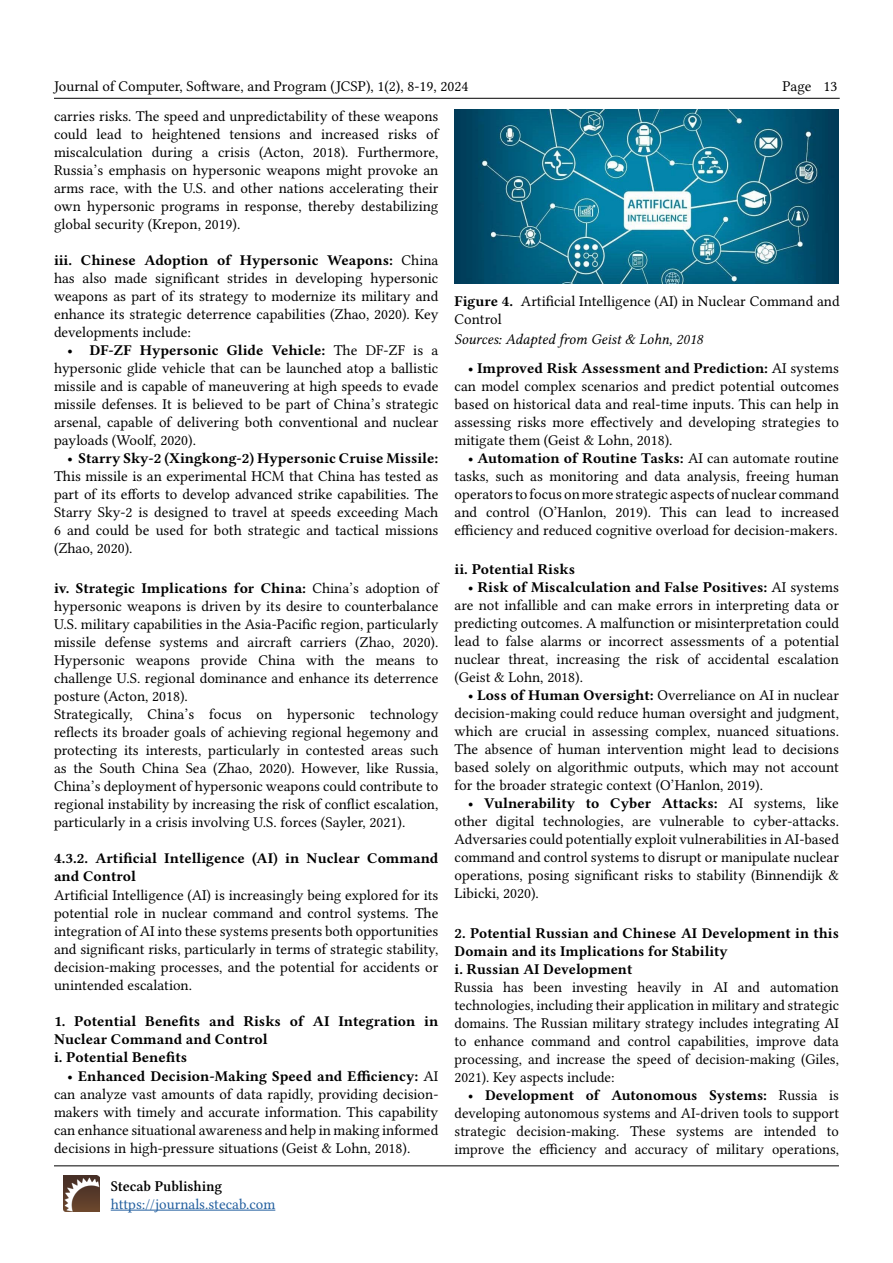
<style>
.page{position:relative;width:893px;height:1263px;background:#fff}
.page>*{position:absolute;margin:0;border:0;box-sizing:border-box;transform-origin:0 0}
.t1{font:15px/18px "Libertinus Serif";color:#000;text-align:justify}
.t2{font:700 15px/18px "Libertinus Serif";color:#000}
.t3{font:italic 15px "Libertinus Serif";color:#000}
.t4{font:15px "Libertinus Serif";color:#215e9e}
.t5{font:600 15px "Libertinus Serif";color:#000}
.s1{font-weight:700}
</style>
<div class="page">
<hr style="left:111px;top:1210px;width:164px;height:1px;background:#215e9e">
<hr style="left:54px;top:1165px;width:785px;height:1px;background:#000">
<img style="left:63px;top:1175px;width:36px;height:37px">
<hr style="left:54px;top:98px;width:786px;height:1px;background:#000">
<img style="left:455px;top:110px;width:384px;height:173px">
<p class="t1" style="left:54px;top:77px;width:416px">Journal of Computer, Software, and Program (JCSP), 1(2), 8-19, 2024</p>
<p class="t1" style="left:782px;top:77px;width:31px">Page</p>
<p class="t1" style="left:54px;top:107px;width:386px">carries risks. The speed and unpredictability of these weapons could lead to heightened tensions and increased risks of miscalculation during a crisis (Acton, 2018). Furthermore, Russia’s emphasis on hypersonic weapons might provoke an arms race, with the U.S. and other nations accelerating their own hypersonic programs in response, thereby destabilizing global security (Krepon, 2019).</p>
<p class="t1" style="left:54px;top:251px;width:386px"><span class="s1">iii. Chinese Adoption of Hypersonic Weapons:</span> China has also made significant strides in developing hypersonic weapons as part of its strategy to modernize its military and enhance its strategic deterrence capabilities (Zhao, 2020). Key developments include:</p>
<p class="t1" style="left:54px;top:341px;width:386px;text-indent:14px"><span class="s1">• DF-ZF Hypersonic Glide Vehicle:</span> The DF-ZF is a hypersonic glide vehicle that can be launched atop a ballistic missile and is capable of maneuvering at high speeds to evade missile defenses. It is believed to be part of China’s strategic arsenal, capable of delivering both conventional and nuclear payloads (Woolf, 2020).</p>
<p class="t2" style="left:68px;top:449px;width:372px">• Starry Sky-2 (Xingkong-2) Hypersonic Cruise Missile:</p>
<p class="t1" style="left:54px;top:467px;width:386px">This missile is an experimental HCM that China has tested as part of its efforts to develop advanced strike capabilities. The Starry Sky-2 is designed to travel at speeds exceeding Mach 6 and could be used for both strategic and tactical missions (Zhao, 2020).</p>
<p class="t1" style="left:54px;top:579px;width:386px;text-align:left"><span class="s1">iv. Strategic Implications for China:</span> China’s adoption of hypersonic weapons is driven by its desire to counterbalance U.S. military capabilities in the Asia-Pacific region, particularly missile defense systems and aircraft carriers (Zhao, 2020).<br>Hypersonic weapons provide China with the means to challenge U.S. regional dominance and enhance its deterrence posture (Acton, 2018).<br>Strategically, China’s focus on hypersonic technology reflects its broader goals of achieving regional hegemony and protecting its interests, particularly in contested areas such as the South China Sea (Zhao, 2020). However, like Russia, China’s deployment of hypersonic weapons could contribute to regional instability by increasing the risk of conflict escalation, particularly in a crisis involving U.S. forces (Sayler, 2021).</p>
<p class="t2" style="left:54px;top:849px;width:386px">4.3.2. Artificial Intelligence (AI) in Nuclear Command and Control</p>
<p class="t1" style="left:54px;top:886px;width:386px">Artificial Intelligence (AI) is increasingly being explored for its potential role in nuclear command and control systems. The integration of AI into these systems presents both opportunities and significant risks, particularly in terms of strategic stability, decision-making processes, and the potential for accidents or unintended escalation.</p>
<p class="t2" style="left:54px;top:1012px;width:386px">1. Potential Benefits and Risks of AI Integration in<br>Nuclear Command and Control<br>i. Potential Benefits</p>
<p class="t1" style="left:54px;top:1066px;width:386px;text-indent:14px"><span class="s1">• Enhanced Decision-Making Speed and Efficiency:</span> AI can analyze vast amounts of data rapidly, providing decision&shy;makers with timely and accurate information. This capability can enhance situational awareness and help in making informed decisions in high-pressure situations (Geist &amp; Lohn, 2018).</p>
<p class="t1" style="left:823px;top:77px;width:15px">13</p>
<p class="t1" style="left:455px;top:292px;width:387px"><span class="s1">Figure 4.</span> Artificial Intelligence (AI) in Nuclear Command and<br>Control</p>
<p class="t3" style="left:455px;top:330px;width:250px">Sources: Adapted from Geist &amp; Lohn, 2018</p>
<p class="t1" style="left:455px;top:359px;width:386px;text-indent:14px"><span class="s1">• Improved Risk Assessment and Prediction:</span> AI systems can model complex scenarios and predict potential outcomes based on historical data and real-time inputs. This can help in assessing risks more effectively and developing strategies to mitigate them (Geist &amp; Lohn, 2018).</p>
<p class="t1" style="left:455px;top:449px;width:386px;text-indent:14px"><span class="s1">• Automation of Routine Tasks:</span> AI can automate routine tasks, such as monitoring and data analysis, freeing human operators to focus on more strategic aspects of nuclear command and control (O’Hanlon, 2019). This can lead to increased efficiency and reduced cognitive overload for decision-makers.</p>
<p class="t2" style="left:455px;top:560px;width:122px">ii. Potential Risks</p>
<p class="t1" style="left:455px;top:578px;width:386px;text-indent:14px"><span class="s1">• Risk of Miscalculation and False Positives:</span> AI systems are not infallible and can make errors in interpreting data or predicting outcomes. A malfunction or misinterpretation could lead to false alarms or incorrect assessments of a potential nuclear threat, increasing the risk of accidental escalation (Geist &amp; Lohn, 2018).</p>
<p class="t1" style="left:455px;top:686px;width:386px;text-indent:14px"><span class="s1">• Loss of Human Oversight:</span> Overreliance on AI in nuclear decision-making could reduce human oversight and judgment, which are crucial in assessing complex, nuanced situations.<br>The absence of human intervention might lead to decisions based solely on algorithmic outputs, which may not account for the broader strategic context (O’Hanlon, 2019).</p>
<p class="t1" style="left:455px;top:794px;width:386px;text-indent:14px"><span class="s1">• Vulnerability to Cyber Attacks:</span> AI systems, like other digital technologies, are vulnerable to cyber-attacks.<br>Adversaries could potentially exploit vulnerabilities in AI-based command and control systems to disrupt or manipulate nuclear operations, posing significant risks to stability (Binnendijk &amp; Libicki, 2020).</p>
<p class="t2" style="left:455px;top:924px;width:386px">2. Potential Russian and Chinese AI Development in this<br>Domain and its Implications for Stability<br>i. Russian AI Development</p>
<p class="t1" style="left:455px;top:978px;width:386px">Russia has been investing heavily in AI and automation technologies, including their application in military and strategic domains. The Russian military strategy includes integrating AI to enhance command and control capabilities, improve data processing, and increase the speed of decision-making (Giles, 2021). Key aspects include:</p>
<p class="t1" style="left:455px;top:1086px;width:386px;text-indent:13px"><span class="s1">• Development of Autonomous Systems:</span> Russia is developing autonomous systems and AI-driven tools to support strategic decision-making. These systems are intended to improve the efficiency and accuracy of military operations,</p>
<p class="t5" style="left:111px;top:1178px;width:113px">Stecab Publishing</p>
<p class="t4" style="left:111px;top:1195px;width:166px">https://journals.stecab.com</p>
</div>
